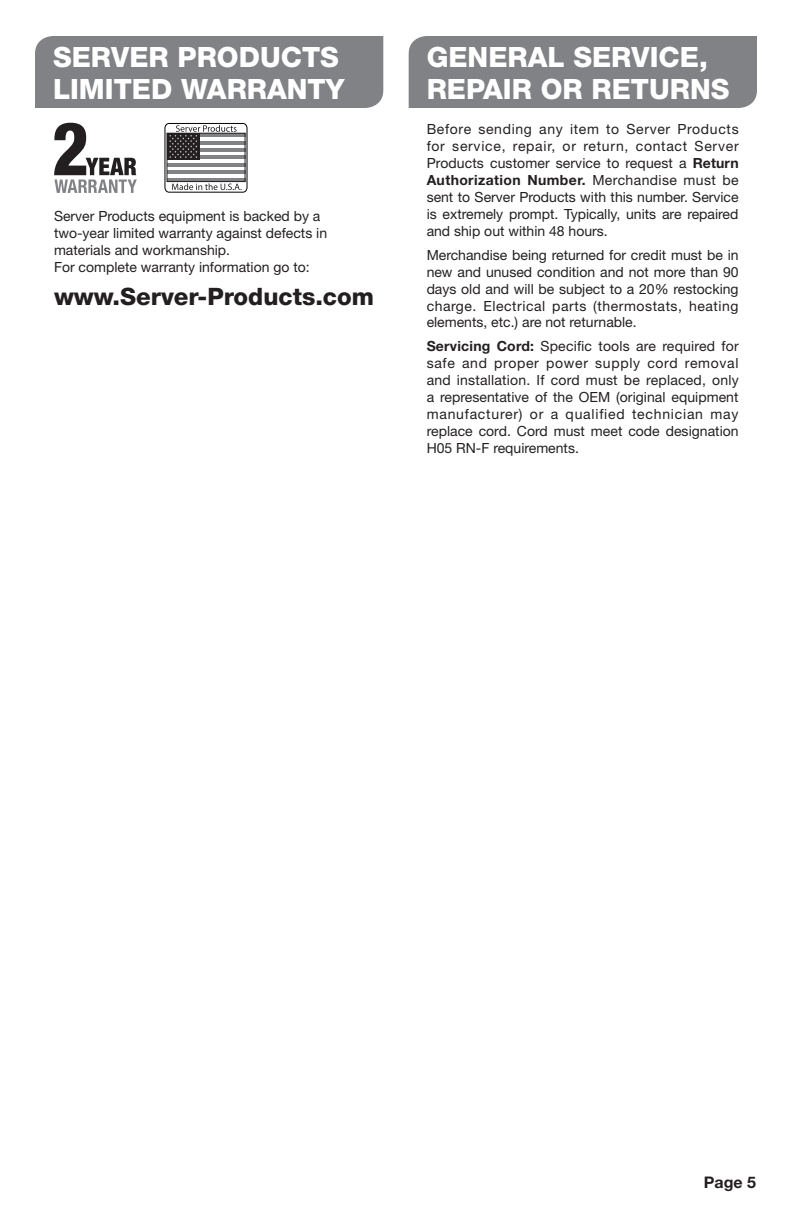
<style>
.page{position:relative;width:792px;height:1224px;background:#fff}
.page>*{position:absolute;margin:0;border:0;box-sizing:border-box;transform-origin:0 0}
.t1{font:800 28px/32px "Helvetica Neue";color:#fff}
.t2{font:800 24px "Helvetica Neue";color:#231f20}
.t3{font:700 16px "Helvetica Neue";color:#231f20}
.t4{font:14px/17px "Helvetica Neue";color:#231f20;text-align:justify}
.s1{font-weight:700}
</style>
<div class="page">
<div style="left:35px;top:36px;width:348px;height:72px;background:#808285"></div>
<div style="left:409px;top:36px;width:348px;height:72px;background:#808285"></div>
<svg style="left:54px;top:123px;width:83px;height:70px"></svg>
<div style="left:165px;top:123px;width:82px;height:69px;border:1px solid #000;border-radius:4px"></div>
<hr style="left:167px;top:133px;width:78px;height:4px;background:#808285">
<hr style="left:167px;top:141px;width:78px;height:3px;background:#808285">
<hr style="left:167px;top:148px;width:78px;height:4px;background:#808285">
<hr style="left:167px;top:156px;width:78px;height:3px;background:#808285">
<hr style="left:167px;top:163px;width:78px;height:4px;background:#808285">
<hr style="left:167px;top:170px;width:78px;height:4px;background:#808285">
<hr style="left:167px;top:178px;width:78px;height:4px;background:#808285">
<div style="left:167px;top:133px;width:32px;height:26px;background:#231f20"></div>
<svg style="left:169px;top:125px;width:68px;height:33px"></svg>
<div style="left:167px;top:133px;width:78px;height:49px;border:1px solid #231f20"></div>
<svg style="left:172px;top:183px;width:70px;height:7px"></svg>
<h1 class="t1" style="left:53px;top:43px;width:293px">SERVER PRODUCTS<br>LIMITED WARRANTY</h1>
<h1 class="t1" style="left:427px;top:43px;width:304px">GENERAL SERVICE,<br>REPAIR OR RETURNS</h1>
<p class="t4" style="left:54px;top:209px;width:275px;text-align:left">Server Products equipment is backed by a two-year limited warranty against defects in materials and workmanship.<br>For complete warranty information go to:</p>
<h2 class="t2" style="left:54px;top:288px;width:322px">www.Server-Products.com</h2>
<p class="t4" style="left:427px;top:122px;width:314px">Before sending any item to Server Products for service, repair, or return, contact Server Products customer service to request a <span class="s1">Return Authorization Number.</span> Merchandise must be sent to Server Products with this number. Service is extremely prompt. Typically, units are repaired and ship out within 48 hours.</p>
<p class="t4" style="left:427px;top:248px;width:313px">Merchandise being returned for credit must be in new and unused condition and not more than 90 days old and will be subject to a 20% restocking charge. Electrical parts (thermostats, heating elements, etc.) are not returnable.</p>
<p class="t4" style="left:427px;top:339px;width:314px"><span class="s1">Servicing Cord:</span> Specific tools are required for safe and proper power supply cord removal and installation. If cord must be replaced, only a representative of the OEM (original equipment manufacturer) or a qualified technician may replace cord. Cord must meet code designation H05 RN-F requirements.</p>
<p class="t3" style="left:704px;top:1177px;width:54px">Page 5</p>
</div>
